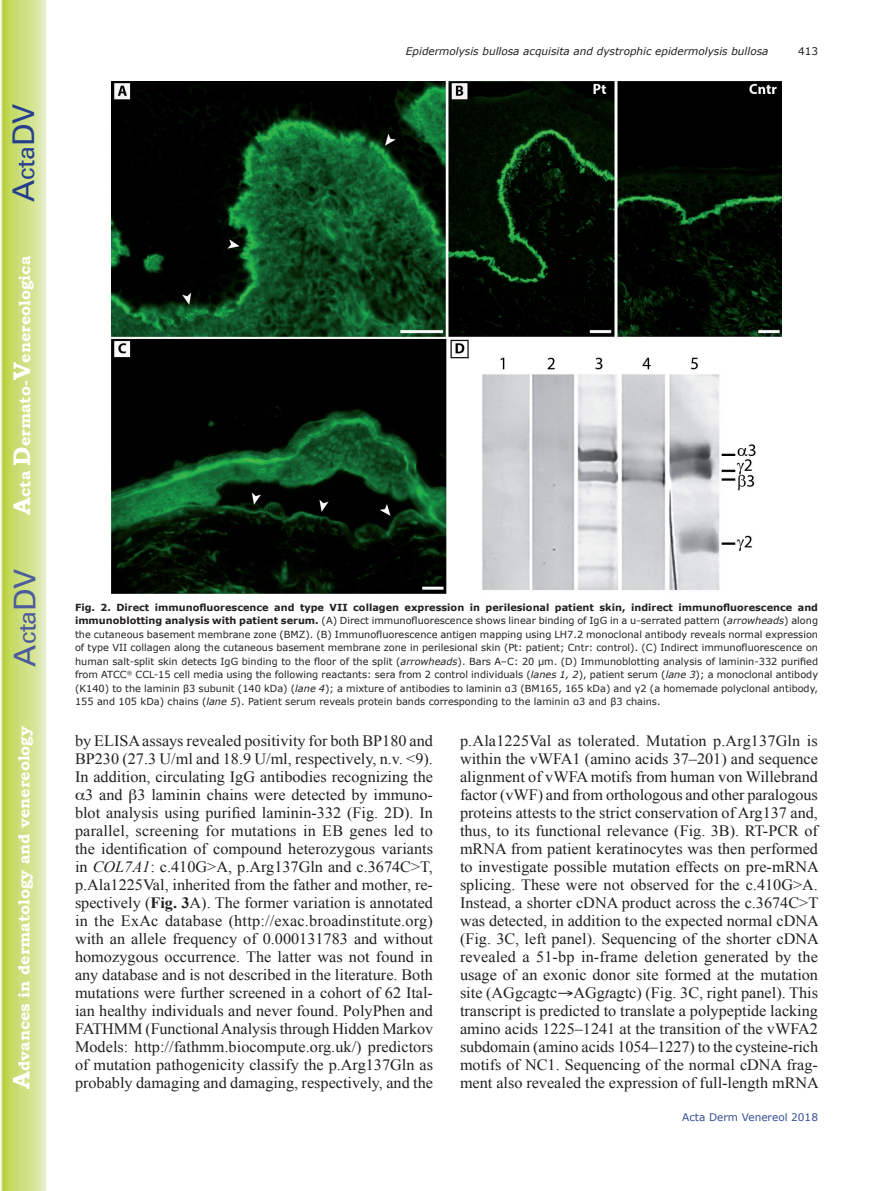
<style>
.page{position:relative;width:893px;height:1191px;background:#fff}
.page>*{position:absolute;margin:0;border:0;box-sizing:border-box;transform-origin:0 0}
.t1{font:30px "Univers";color:#4d5a9e}
.t2{font:30px "Univers";color:#253f8e}
.t3{font:15.75px/18px "Times New Roman";color:#231f20;text-align:center}
.t4{font:700 15.75px "Bookman Old Style";color:#fff}
.t5{font:italic 10.5px "Verdana";color:#231f20}
.t6{font:10.5px "Verdana";color:#324f95}
.t7{font:10.5px "Verdana";color:#231f20}
.t8{font:9.75px/13.5px "Verdana";color:#231f20;text-align:justify}
.s1{font-size:24px}
.s2{font-weight:700}
.s3{font-style:italic}
</style>
<div class="page">
<svg style="left:1px;top:0;width:45px;height:1191px;background:#cfe084"></svg>
<img style="left:111px;top:82px;width:671px;height:511px">
<h1 class="t2" style="left:6px;top:202px;width:100px;rotate:-90deg">A<span class="s1">cta</span>DV</h1>
<p class="t4" style="left:15px;top:515px;width:260px;rotate:-90deg"><span class="s1">A</span>cta <span class="s1">D</span>ermato-<span class="s1">V</span>enereologica</p>
<h1 class="t1" style="left:7px;top:666px;width:100px;rotate:-90deg">A<span class="s1">cta</span>DV</h1>
<p class="t4" style="left:15px;top:1088px;width:364px;rotate:-90deg"><span class="s1">A</span>dvances in dermatology and venereology</p>
<p class="t5" style="left:406px;top:44px;width:364px">Epidermolysis bullosa acquisita and dystrophic epidermolysis bullosa</p>
<p class="t7" style="left:798px;top:44px;width:22px">413</p>
<p class="t8" style="left:75px;top:600px;width:745px"><span class="s2">Fig. 2. Direct immunofluorescence and type VII collagen expression in perilesional patient skin, indirect immunofluorescence and immunoblotting analysis with patient serum.</span> (A) Direct immunofluorescence shows linear binding of IgG in a u-serrated pattern (<span class="s3">arrowheads</span>) along the cutaneous basement membrane zone (BMZ). (B) Immunofluorescence antigen mapping using LH7.2 monoclonal antibody reveals normal expression of type VII collagen along the cutaneous basement membrane zone in perilesional skin (Pt: patient; Cntr: control). (C) Indirect immunofluorescence on human salt-split skin detects IgG binding to the floor of the split (<span class="s3">arrowheads</span>). Bars A–C: 20 µm. (D) Immunoblotting analysis of laminin-332 purified from ATCC<sup>®</sup> CCL-15 cell media using the following reactants: sera from 2 control individuals (<span class="s3">lanes 1, 2</span>), patient serum (<span class="s3">lane 3</span>); a monoclonal antibody (K140) to the laminin β3 subunit (140 kDa) (<span class="s3">lane 4</span>); a mixture of antibodies to laminin α3 (BM165, 165 kDa) and γ2 (a homemade polyclonal antibody, 155 and 105 kDa) chains (<span class="s3">lane 5</span>). Patient serum reveals protein bands corresponding to the laminin α3 and β3 chains.</p>
<p class="t3" style="left:75px;top:731px;width:360px">by ELISA assays revealed positivity for both BP180 and BP230 (27.3 U/ml and 18.9 U/ml, respectively, n.v. &lt;9).<br>In addition, circulating IgG antibodies recognizing the 3 and 3 laminin chains were detected by immuno&shy;blot analysis using purified laminin-332 (Fig. 2D). In parallel, screening for mutations in EB genes led to the identification of compound heterozygous variants in <span class="s3">COL7A1</span>: c.410G&gt;A, p.Arg137Gln and c.3674C&gt;T, p.Ala1225Val, inherited from the father and mother, re&shy;spectively (<span class="s2">Fig. 3</span>A). The former variation is annotated in the ExAc database (http://exac.broadinstitute.org) with an allele frequency of 0.000131783 and without homozygous occurrence. The latter was not found in any database and is not described in the literature. Both mutations were further screened in a cohort of 62 Ital&shy;ian healthy individuals and never found. PolyPhen and FATHMM (Functional Analysis through Hidden Markov Models: http://fathmm.biocompute.org.uk/) predictors of mutation pathogenicity classify the p.Arg137Gln as probably damaging and damaging, respectively, and the</p>
<p class="t3" style="left:460px;top:731px;width:360px;text-align:justify">p.Ala1225Val as tolerated. Mutation p.Arg137Gln is within the vWFA1 (amino acids 37–201) and sequence alignment of vWFA motifs from human von Willebrand factor (vWF) and from orthologous and other paralogous proteins attests to the strict conservation of Arg137 and, thus, to its functional relevance (Fig. 3B). RT-PCR of mRNA from patient keratinocytes was then performed to investigate possible mutation effects on pre-mRNA splicing. These were not observed for the c.410G&gt;A.<br>Instead, a shorter cDNA product across the c.3674C&gt;T was detected, in addition to the expected normal cDNA (Fig. 3C, left panel). Sequencing of the shorter cDNA revealed a 51-bp in-frame deletion generated by the usage of an exonic donor site formed at the mutation site (AGg<span class="s3">c</span>agtc→AGg<span class="s3">t</span>agtc) (Fig. 3C, right panel). This transcript is predicted to translate a polypeptide lacking amino acids 1225–1241 at the transition of the vWFA2 subdomain (amino acids 1054–1227) to the cysteine-rich motifs of NC1. Sequencing of the normal cDNA frag&shy;ment also revealed the expression of full-length mRNA</p>
<p class="t6" style="left:682px;top:1109px;width:137px">Acta Derm Venereol 2018</p>
</div>
